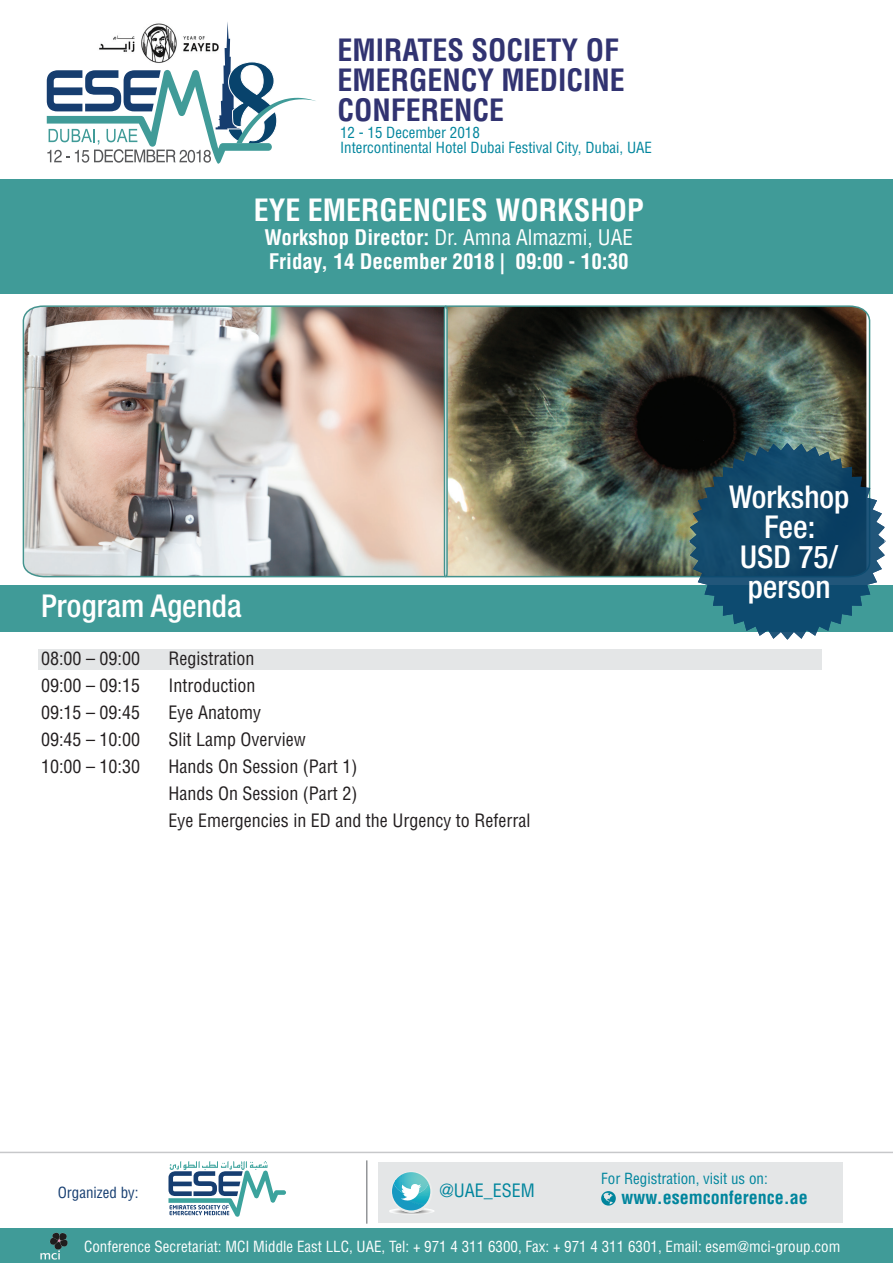
<style>
.page{position:relative;width:893px;height:1263px;background:#fff}
.page>*{position:absolute;margin:0;border:0;box-sizing:border-box;transform-origin:0 0}
.t1{font:500 condensed 31.5px/30px "Helvetica Neue";color:#fff;text-align:center}
.t2{font:700 condensed 30px/30px "Helvetica LT Std";color:#313371}
.t3{font:700 condensed 30px "Helvetica LT Std";color:#fff}
.t4{font:700 condensed 21px/24px "Helvetica LT Std";color:#fff}
.t5{font:condensed 18px/27px "Helvetica LT Std";color:#231f20}
.t6{font:700 condensed 18px "Helvetica LT Std";color:#00859d}
.t7{font:condensed 18px "Helvetica LT Std";color:#00859d}
.t8{font:condensed 15px "Helvetica LT Std";color:#fff}
.t9{font:condensed 15px/15px "Helvetica LT Std";color:#00859d}
.t10{font:condensed 15px "Helvetica LT Std";color:#163e71}
.s1{font-weight:400}
</style>
<div class="page">
<div style="left:0;top:1228px;width:893px;height:35px;background:#409b98"></div>
<svg style="left:40px;top:1233px;width:27px;height:26px"></svg>
<div style="left:0;top:179px;width:893px;height:114px;background:#409b98"></div>
<svg style="left:47px;top:22px;width:269px;height:142px"></svg>
<img style="left:98px;top:22px;width:122px;height:42px">
<div style="left:1px;top:585px;width:892px;height:46px;background:#409b98"></div>
<hr style="left:0;top:1152px;width:893px;height:1px;background:#c7c8ca">
<img style="left:448px;top:305px;width:423px;height:273px">
<img style="left:22px;top:305px;width:426px;height:273px">
<div style="left:379px;top:1162px;width:464px;height:61px;background:#e4e6e7"></div>
<hr style="left:366px;top:1160px;width:1px;height:64px;background:#939598">
<div style="left:391px;top:1171px;width:41px;height:42px;background:#ecedec;border-radius:50%"></div>
<svg style="left:389px;top:1172px;width:45px;height:42px"></svg>
<svg style="left:601px;top:1191px;width:15px;height:14px"></svg>
<svg style="left:168px;top:1161px;width:118px;height:56px"></svg>
<svg style="left:689px;top:443px;width:197px;height:197px"></svg>
<div style="left:38px;top:649px;width:784px;height:21px;background:#e4e6e7"></div>
<h2 class="t2" style="left:337px;top:34px;width:289px">EMIRATES SOCIETY OF<br>EMERGENCY MEDICINE<br>CONFERENCE</h2>
<p class="t9" style="left:340px;top:125px;width:314px">12 - 15 December 2018<br>Intercontinental Hotel Dubai Festival City, Dubai, UAE</p>
<h2 class="t3" style="left:254px;top:191px;width:16px">eye</h2>
<h2 class="t3" style="left:308px;top:191px;width:18px">emergencies</h2>
<h2 class="t3" style="left:495px;top:191px;width:150px">Workshop</h2>
<p class="t4" style="left:264px;top:225px;width:370px">Workshop Director: <span class="s1">Dr. Amna Almazmi, UAE<br></span>Friday, 14 December 2018 | 09:00 - 10:30</p>
<h1 class="t1" style="left:41px;top:590px;width:202px">Program Agenda</h1>
<p class="t5" style="left:41px;top:645px;width:101px">08:00 – 09:00</p>
<p class="t5" style="left:168px;top:645px;width:87px">Registration</p>
<p class="t5" style="left:41px;top:672px;width:101px">09:00 – 09:15</p>
<p class="t5" style="left:168px;top:672px;width:88px">Introduction</p>
<p class="t5" style="left:41px;top:699px;width:101px">09:15 – 09:45</p>
<p class="t5" style="left:168px;top:699px;width:94px">Eye Anatomy</p>
<p class="t5" style="left:41px;top:726px;width:101px">09:45 – 10:00</p>
<p class="t5" style="left:168px;top:726px;width:139px">Slit Lamp Overview</p>
<p class="t5" style="left:41px;top:753px;width:101px">10:00 – 10:30</p>
<p class="t5" style="left:168px;top:753px;width:363px">Hands On Session (Part 1)<br>Hands On Session (Part 2)<br>Eye Emergencies in ED and the Urgency to Referral</p>
<h1 class="t1" style="left:729px;top:481px;width:122px">Workshop<br>Fee:<br>USD 75/ person</h1>
<p class="t10" style="left:58px;top:1183px;width:82px">Organized by:</p>
<p class="t7" style="left:439px;top:1179px;width:97px">@UAE_ESEM</p>
<p class="t9" style="left:601px;top:1171px;width:168px">For Registration, visit us on:</p>
<p class="t6" style="left:621px;top:1186px;width:188px">www.esemconference.ae</p>
<p class="t8" style="left:84px;top:1237px;width:758px">Conference Secretariat: MCI Middle East LLC, UAE, Tel: + 971 4 311 6300, Fax: + 971 4 311 6301, Email: esem@mci-group.com</p>
</div>
